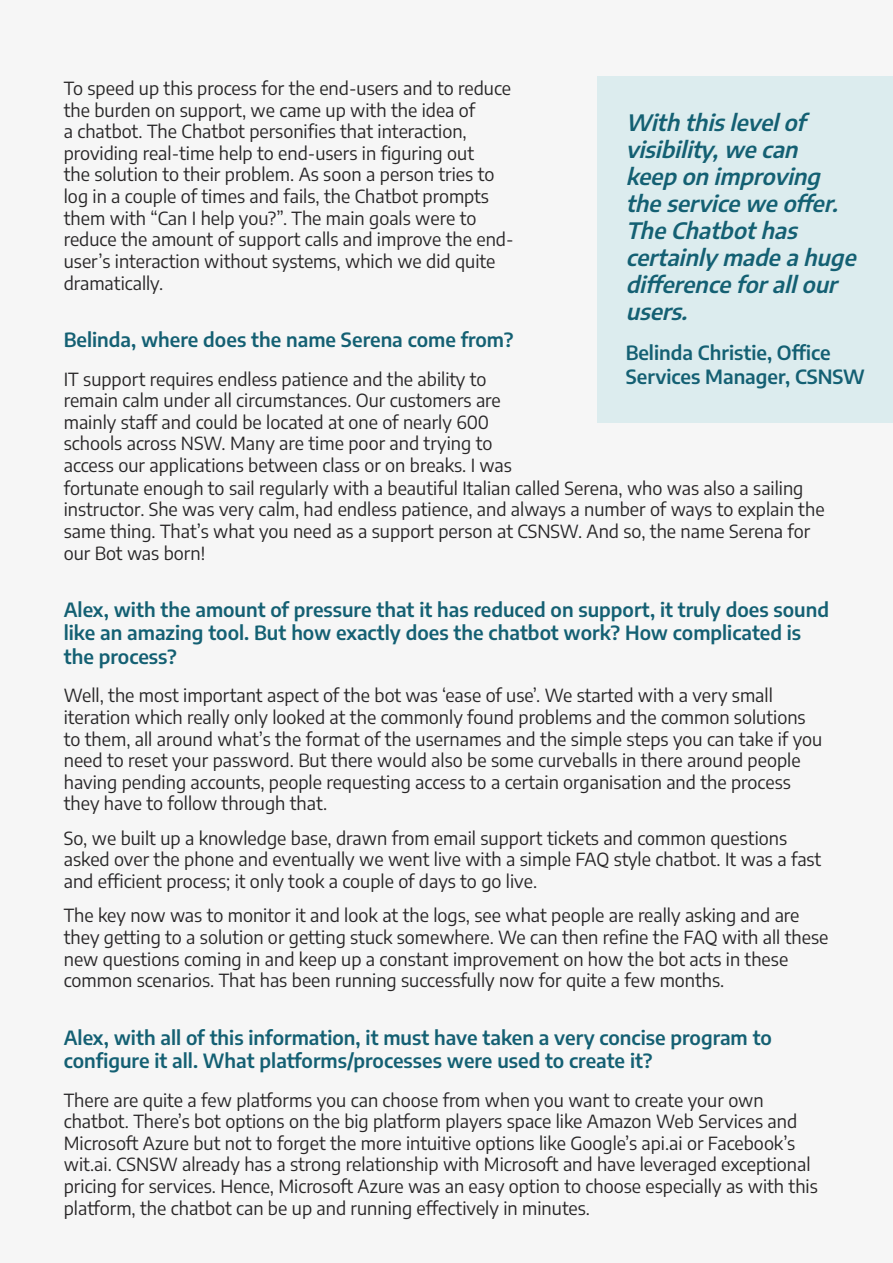
<style>
.page{position:relative;width:893px;height:1263px;background:#f6f6f6}
.page>*{position:absolute;margin:0;border:0;box-sizing:border-box;transform-origin:0 0}
.t1{font:italic 600 22.5px/27px "Encode Sans";color:#146073}
.t2{font:600 19.5px/23.4px "Encode Sans";color:#146073}
.t3{font:18px/21.6px "Encode Sans";color:#292728}
</style>
<div class="page">
<div style="left:597px;top:77px;width:296px;height:346px;background:#dcecee"></div>
<p class="t3" style="left:64px;top:77px;width:451px">To speed up this process for the end-users and to reduce the burden on support, we came up with the idea of<br>a chatbot. The Chatbot personifies that interaction, providing real-time help to end-users in figuring out<br>the solution to their problem. As soon a person tries to log in a couple of times and fails, the Chatbot prompts them with “Can I help you?”. The main goals were to reduce the amount of support calls and improve the end&shy;user’s interaction without systems, which we did quite dramatically.</p>
<p class="t2" style="left:64px;top:327px;width:451px">Belinda, where does the name Serena come from?</p>
<p class="t3" style="left:64px;top:367px;width:762px">IT support requires endless patience and the ability to<br>remain calm under all circumstances. Our customers are<br>mainly staff and could be located at one of nearly 600<br>schools across NSW. Many are time poor and trying to<br>access our applications between class or on breaks. I was<br>fortunate enough to sail regularly with a beautiful Italian called Serena, who was also a sailing instructor. She was very calm, had endless patience, and always a number of ways to explain the same thing. That’s what you need as a support person at CSNSW. And so, the name Serena for our Bot was born!</p>
<p class="t1" style="left:626px;top:108px;width:238px">With thislevelof visibility,wecan keep on improving theserviceweoffer.<br>TheChatbothas certainly madeahuge differenceforallour users.</p>
<p class="t2" style="left:626px;top:341px;width:240px">Belinda Christie, Office<br>Services Manager, CSNSW</p>
<p class="t2" style="left:64px;top:597px;width:767px">Alex, with the amount of pressure that it has reduced on support, it truly does sound like an amazing tool. But how exactly does the chatbot work? How complicated is the process?</p>
<p class="t3" style="left:64px;top:684px;width:760px">Well, the most important aspect of the bot was ‘ease of use’. We started with a very small iteration which really only looked at the commonly found problems and the common solutions to them, all around what’s the format of the usernames and the simple steps you can take if you need to reset your password. But there would also be some curveballs in there around people having pending accounts, people requesting access to a certain organisation and the process they have to follow through that.</p>
<p class="t3" style="left:64px;top:826px;width:759px">So, we built up a knowledge base, drawn from email support tickets and common questions asked over the phone and eventually we went live with a simple FAQ style chatbot. It was a fast and efficient process; it only took a couple of days to go live.</p>
<p class="t3" style="left:64px;top:904px;width:766px">The key now was to monitor it and look at the logs, see what people are really asking and are they getting to a solution or getting stuck somewhere. We can then refine the FAQ with all these new questions coming in and keep up a constant improvement on how the bot acts in these common scenarios. That has been running successfully now for quite a few months.</p>
<p class="t2" style="left:64px;top:1025px;width:710px">Alex, with all of this information, it must have taken a very concise program to configure it all. What platforms/processes were used to create it?</p>
<p class="t3" style="left:64px;top:1088px;width:756px">There are quite a few platforms you can choose from when you want to create your own chatbot. There’s bot options on the big platform players space like Amazon Web Services and Microsoft Azure but not to forget the more intuitive options like Google’s api.ai or Facebook’s wit.ai. CSNSW already has a strong relationship with Microsoft and have leveraged exceptional pricing for services. Hence, Microsoft Azure was an easy option to choose especially as with this platform, the chatbot can be up and running effectively in minutes.</p>
</div>
